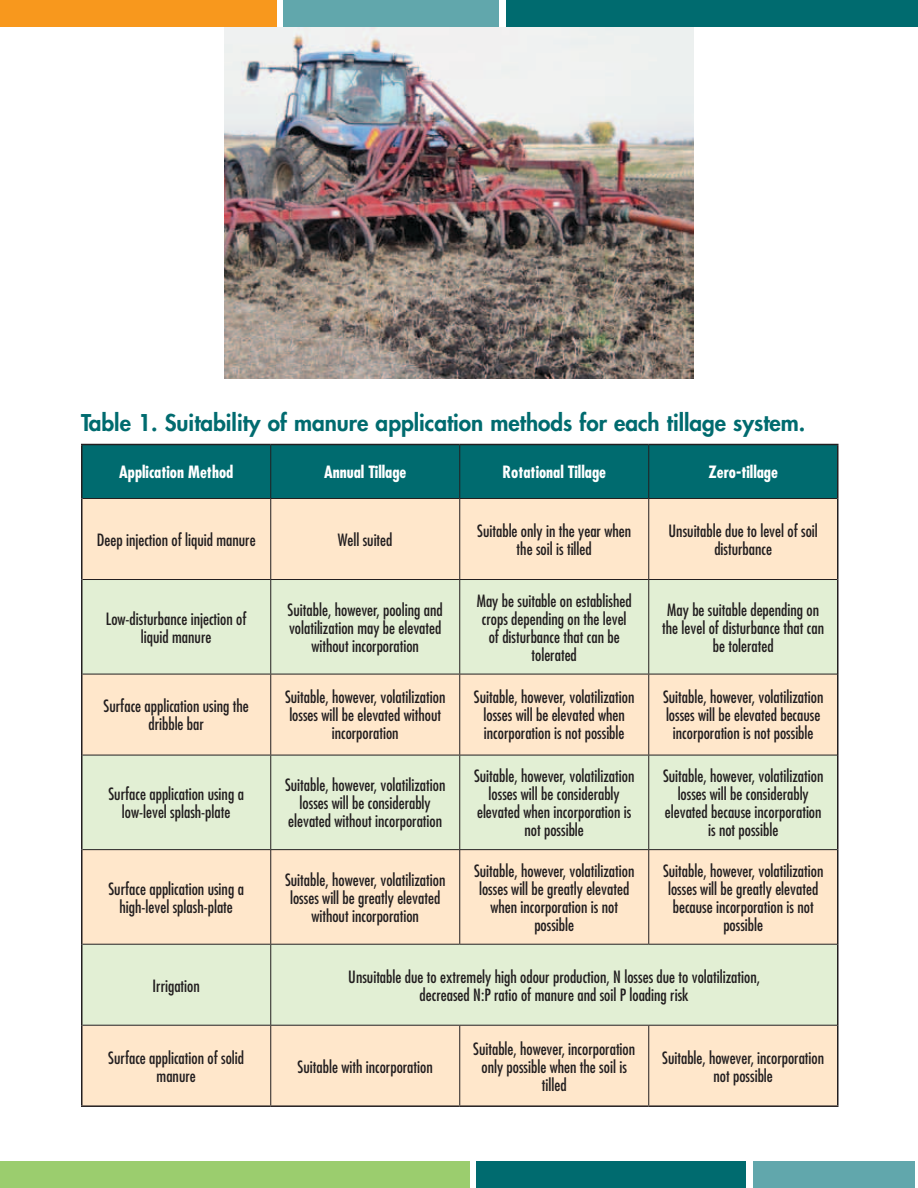
<style>
.page{position:relative;width:918px;height:1188px;background:#fff}
.page>*{position:absolute;margin:0;border:0;box-sizing:border-box;transform-origin:0 0}
.t1{font:800 22.5px "Futura";color:#006b6f}
.t2{font:condensed 16.5px/18px "Futura";color:#231f20;text-align:center}
.t3{font:700 condensed 16.5px "Futura";color:#fff}
</style>
<div class="page">
<img style="left:225px;top:27px;width:468px;height:351px">
<div style="left:506px;top:0;width:412px;height:27px;background:#006b6f"></div>
<div style="left:0;top:0;width:277px;height:27px;background:#f8981d"></div>
<div style="left:284px;top:0;width:216px;height:27px;background:#61a7ac"></div>
<div style="left:0;top:1161px;width:469px;height:27px;background:#9bcd6e"></div>
<div style="left:753px;top:1161px;width:162px;height:27px;background:#61a7ac"></div>
<div style="left:476px;top:1161px;width:270px;height:27px;background:#006b6f"></div>
<div style="left:82px;top:445px;width:755px;height:53px;background:#006b6f"></div>
<div style="left:82px;top:499px;width:755px;height:606px;background:#ffe7cb"></div>
<svg style="left:82px;top:580px;width:755px;height:445px;background:#eceacf"></svg>
<hr style="left:270px;top:445px;width:1px;height:53px;background:#231f20">
<hr style="left:459px;top:445px;width:1px;height:53px;background:#231f20">
<hr style="left:648px;top:445px;width:1px;height:53px;background:#231f20">
<hr style="left:270px;top:499px;width:1px;height:80px;background:#231f20">
<hr style="left:459px;top:499px;width:1px;height:80px;background:#231f20">
<hr style="left:648px;top:499px;width:1px;height:80px;background:#231f20">
<hr style="left:270px;top:580px;width:1px;height:94px;background:#231f20">
<hr style="left:459px;top:580px;width:1px;height:94px;background:#231f20">
<hr style="left:648px;top:580px;width:1px;height:94px;background:#231f20">
<hr style="left:270px;top:674px;width:1px;height:81px;background:#231f20">
<hr style="left:459px;top:674px;width:1px;height:81px;background:#231f20">
<hr style="left:648px;top:674px;width:1px;height:81px;background:#231f20">
<hr style="left:270px;top:755px;width:1px;height:94px;background:#231f20">
<hr style="left:459px;top:755px;width:1px;height:94px;background:#231f20">
<hr style="left:648px;top:755px;width:1px;height:94px;background:#231f20">
<hr style="left:270px;top:850px;width:1px;height:94px;background:#231f20">
<hr style="left:459px;top:850px;width:1px;height:94px;background:#231f20">
<hr style="left:648px;top:850px;width:1px;height:94px;background:#231f20">
<hr style="left:270px;top:945px;width:1px;height:80px;background:#231f20">
<hr style="left:270px;top:1026px;width:1px;height:79px;background:#231f20">
<hr style="left:459px;top:1026px;width:1px;height:79px;background:#231f20">
<hr style="left:648px;top:1026px;width:1px;height:79px;background:#231f20">
<hr style="left:81px;top:444px;width:190px;height:1px;background:#231f20">
<hr style="left:81px;top:445px;width:1px;height:54px;background:#231f20">
<hr style="left:271px;top:444px;width:189px;height:1px;background:#231f20">
<hr style="left:460px;top:444px;width:189px;height:1px;background:#231f20">
<hr style="left:649px;top:444px;width:189px;height:1px;background:#231f20">
<hr style="left:837px;top:445px;width:1px;height:54px;background:#231f20">
<hr style="left:81px;top:499px;width:1px;height:81px;background:#231f20">
<hr style="left:837px;top:499px;width:1px;height:81px;background:#231f20">
<hr style="left:81px;top:580px;width:1px;height:94px;background:#231f20">
<hr style="left:837px;top:580px;width:1px;height:94px;background:#231f20">
<hr style="left:81px;top:674px;width:1px;height:81px;background:#231f20">
<hr style="left:837px;top:674px;width:1px;height:81px;background:#231f20">
<hr style="left:81px;top:755px;width:1px;height:95px;background:#231f20">
<hr style="left:837px;top:755px;width:1px;height:95px;background:#231f20">
<hr style="left:81px;top:850px;width:1px;height:94px;background:#231f20">
<hr style="left:837px;top:850px;width:1px;height:94px;background:#231f20">
<hr style="left:81px;top:944px;width:1px;height:81px;background:#231f20">
<hr style="left:837px;top:944px;width:1px;height:81px;background:#231f20">
<hr style="left:81px;top:1025px;width:1px;height:80px;background:#231f20">
<hr style="left:837px;top:1025px;width:1px;height:80px;background:#231f20">
<hr style="left:81px;top:1105px;width:190px;height:2px;background:#231f20">
<hr style="left:271px;top:1105px;width:189px;height:2px;background:#231f20">
<hr style="left:460px;top:1105px;width:189px;height:2px;background:#231f20">
<hr style="left:649px;top:1105px;width:189px;height:2px;background:#231f20">
<hr style="left:82px;top:498px;width:189px;height:1px;background:#231f20">
<hr style="left:271px;top:498px;width:189px;height:1px;background:#231f20">
<hr style="left:460px;top:498px;width:189px;height:1px;background:#231f20">
<hr style="left:649px;top:498px;width:188px;height:1px;background:#231f20">
<hr style="left:82px;top:579px;width:189px;height:1px;background:#231f20">
<hr style="left:271px;top:579px;width:189px;height:1px;background:#231f20">
<hr style="left:460px;top:579px;width:189px;height:1px;background:#231f20">
<hr style="left:649px;top:579px;width:188px;height:1px;background:#231f20">
<hr style="left:82px;top:674px;width:189px;height:1px;background:#231f20">
<hr style="left:271px;top:674px;width:189px;height:1px;background:#231f20">
<hr style="left:460px;top:674px;width:189px;height:1px;background:#231f20">
<hr style="left:649px;top:674px;width:188px;height:1px;background:#231f20">
<hr style="left:82px;top:755px;width:189px;height:1px;background:#231f20">
<hr style="left:271px;top:755px;width:189px;height:1px;background:#231f20">
<hr style="left:460px;top:755px;width:189px;height:1px;background:#231f20">
<hr style="left:649px;top:755px;width:188px;height:1px;background:#231f20">
<hr style="left:82px;top:849px;width:189px;height:1px;background:#231f20">
<hr style="left:271px;top:849px;width:189px;height:1px;background:#231f20">
<hr style="left:460px;top:849px;width:189px;height:1px;background:#231f20">
<hr style="left:649px;top:849px;width:188px;height:1px;background:#231f20">
<hr style="left:82px;top:944px;width:189px;height:1px;background:#231f20">
<hr style="left:271px;top:944px;width:189px;height:1px;background:#231f20">
<hr style="left:460px;top:944px;width:189px;height:1px;background:#231f20">
<hr style="left:649px;top:944px;width:188px;height:1px;background:#231f20">
<hr style="left:82px;top:1025px;width:189px;height:1px;background:#231f20">
<hr style="left:271px;top:1025px;width:189px;height:1px;background:#231f20">
<hr style="left:460px;top:1025px;width:189px;height:1px;background:#231f20">
<hr style="left:649px;top:1025px;width:188px;height:1px;background:#231f20">
<h1 class="t1" style="left:81px;top:408px;width:726px">Table 1. Suitability of manure application methods for each tillage system.</h1>
<p class="t3" style="left:119px;top:461px;width:116px">Application Method</p>
<p class="t3" style="left:324px;top:461px;width:84px">Annual Tillage</p>
<p class="t3" style="left:502px;top:461px;width:105px">Rotational Tillage</p>
<p class="t3" style="left:708px;top:461px;width:71px">Zero-tillage</p>
<p class="t2" style="left:97px;top:530px;width:160px">Deep injection of liquid manure</p>
<p class="t2" style="left:338px;top:530px;width:56px">Well suited</p>
<p class="t2" style="left:477px;top:521px;width:155px">Suitable only in the year when the soil is tilled</p>
<p class="t2" style="left:669px;top:521px;width:151px">Unsuitable due to level of soil disturbance</p>
<p class="t2" style="left:106px;top:609px;width:142px">Low-disturbance injection of liquid manure</p>
<p class="t2" style="left:288px;top:600px;width:157px">Suitable, however, pooling and volatilization may be elevated without incorporation</p>
<p class="t2" style="left:477px;top:591px;width:156px">May be suitable on established crops depending on the level of disturbance that can be tolerated</p>
<p class="t2" style="left:662px;top:600px;width:163px">May be suitable depending on the level of disturbance that can be tolerated</p>
<p class="t2" style="left:104px;top:697px;width:147px">Surface application using the dribble bar</p>
<p class="t2" style="left:285px;top:688px;width:162px">Suitable, however, volatilization losses will be elevated without incorporation</p>
<p class="t2" style="left:474px;top:688px;width:162px">Suitable, however, volatilization losses will be elevated when incorporation is not possible</p>
<p class="t2" style="left:663px;top:688px;width:162px">Suitable, however, volatilization losses will be elevated because incorporation is not possible</p>
<p class="t2" style="left:108px;top:785px;width:137px">Surface application using a low-level splash-plate</p>
<p class="t2" style="left:285px;top:776px;width:162px">Suitable, however, volatilization losses will be considerably elevated without incorporation</p>
<p class="t2" style="left:474px;top:767px;width:162px">Suitable, however, volatilization losses will be considerably elevated when incorporation is not possible</p>
<p class="t2" style="left:663px;top:767px;width:162px">Suitable, however, volatilization losses will be considerably elevated because incorporation is not possible</p>
<p class="t2" style="left:108px;top:879px;width:137px">Surface application using a high-level splash-plate</p>
<p class="t2" style="left:285px;top:870px;width:162px">Suitable, however, volatilization losses will be greatly elevated without incorporation</p>
<p class="t2" style="left:474px;top:861px;width:162px">Suitable, however, volatilization losses will be greatly elevated when incorporation is not possible</p>
<p class="t2" style="left:663px;top:861px;width:162px">Suitable, however, volatilization losses will be greatly elevated because incorporation is not possible</p>
<p class="t2" style="left:153px;top:976px;width:49px">Irrigation</p>
<p class="t2" style="left:348px;top:967px;width:413px">Unsuitable due to extremely high odour production, N losses due to volatilization, decreased N:P ratio of manure and soil P loading risk</p>
<p class="t2" style="left:108px;top:1048px;width:137px">Surface application of solid manure</p>
<p class="t2" style="left:298px;top:1057px;width:137px">Suitable with incorporation</p>
<p class="t2" style="left:473px;top:1039px;width:163px">Suitable, however, incorporation only possible when the soil is tilled</p>
<p class="t2" style="left:662px;top:1048px;width:163px">Suitable, however, incorporation not possible</p>
</div>
